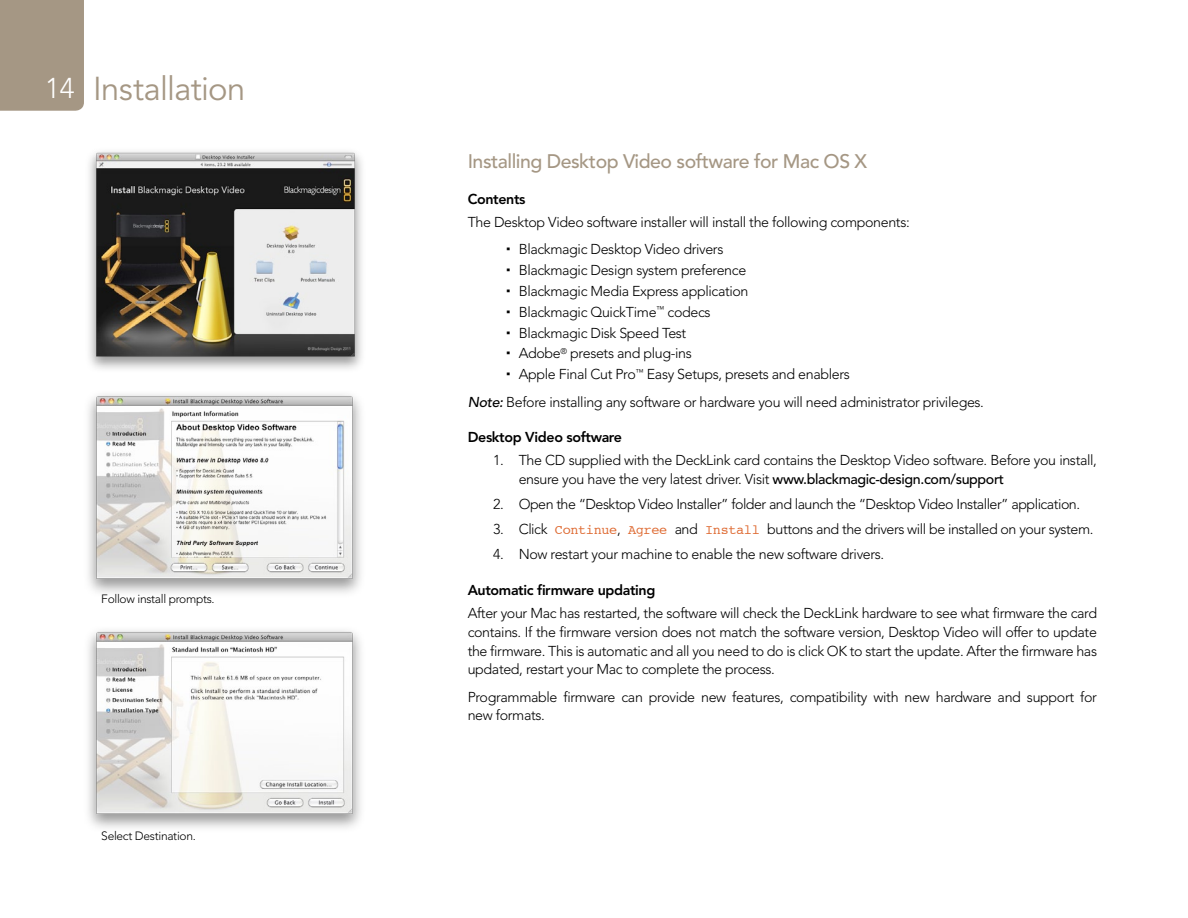
<style>
.page{position:relative;width:1188px;height:918px;background:#fff}
.page>*{position:absolute;margin:0;border:0;box-sizing:border-box;transform-origin:0 0}
.t1{font:32.85px "Avenir";letter-spacing:-.02em;color:#a59784}
.t2{font:500 19.5px "Avenir";letter-spacing:-.025em;color:#a59784}
.t3{font:300 14.25px/20.9px "Avenir";letter-spacing:-.025em;color:#000}
.t4{font:800 14.25px "Avenir";letter-spacing:-.025em;color:#000}
.t5{font:300 12px "Avenir";letter-spacing:-.025em;color:#000}
.s1{font-weight:300;font-size:28.5px;color:#fff}
.s2{font-weight:500;font-style:italic}
.s3{font-weight:500}
.s4{font-family:"Courier";font-weight:400;font-size:13.5px;color:#df6d36}
</style>
<div class="page">
<div style="left:0;top:0;width:84px;height:111px;background:#a59784"></div>
<img style="left:89px;top:151px;width:273px;height:218px">
<img style="left:88px;top:394px;width:273px;height:199px">
<img style="left:88px;top:630px;width:273px;height:198px">
<h1 class="t1" style="left:45px;top:69px;width:202px"><span class="s1">14</span> Installation</h1>
<p class="t5" style="left:101px;top:592px;width:115px">Follow install prompts.</p>
<p class="t5" style="left:101px;top:828px;width:96px">Select Destination.</p>
<h2 class="t2" style="left:468px;top:150px;width:401px">Installing Desktop Video software for Mac OS X</h2>
<p class="t4" style="left:468px;top:190px;width:59px">Contents</p>
<p class="t3" style="left:519px;top:208px;width:393px;line-height:27.3px;text-indent:-51px">The Desktop Video software installer will install the following components:<br>Blackmagic Desktop Video drivers</p>
<p class="t3" style="left:519px;top:260px;width:333px">Blackmagic Design system preference<br>Blackmagic Media Express application<br>Blackmagic QuickTime<sup>™</sup> codecs<br>Blackmagic Disk Speed Test<br>Adobe<sup>®</sup> presets and plug-ins<br>Apple Final Cut Pro<sup>™</sup> Easy Setups, presets and enablers</p>
<p class="t3" style="left:468px;top:391px;width:518px"><span class="s2">Note:</span> Before installing any software or hardware you will need administrator privileges.</p>
<p class="t4" style="left:468px;top:429px;width:156px">Desktop Video software</p>
<p class="t3" style="left:519px;top:451px;width:580px;line-height:18.8px;text-indent:-26px">1. The CD supplied with the DeckLink card contains the Desktop Video software. Before you install, ensure you have the very latest driver. Visit <span class="s3">www.blackmagic-design.com/support</span></p>
<p class="t3" style="left:493px;top:494px;width:588px">2. Open the “Desktop Video Installer” folder and launch the “Desktop Video Installer” application.</p>
<p class="t3" style="left:493px;top:519px;width:602px">3. Click <span class="s4">Continue</span>, <span class="s4">Agree</span> and <span class="s4">Install</span> buttons and the drivers will be installed on your system.</p>
<p class="t3" style="left:493px;top:544px;width:393px">4. Now restart your machine to enable the new software drivers.</p>
<p class="t4" style="left:468px;top:582px;width:189px">Automatic firmware updating</p>
<p class="t3" style="left:468px;top:604px;width:631px;line-height:18.8px;text-align:justify">After your Mac has restarted, the software will check the DeckLink hardware to see what firmware the card contains. If the firmware version does not match the software version, Desktop Video will offer to update the firmware. This is automatic and all you need to do is click OK to start the update. After the firmware has updated, restart your Mac to complete the process.</p>
<p class="t3" style="left:468px;top:687px;width:631px;line-height:18.8px">Programmable firmware can provide new features, compatibility with new hardware and support for new formats.</p>
</div>
